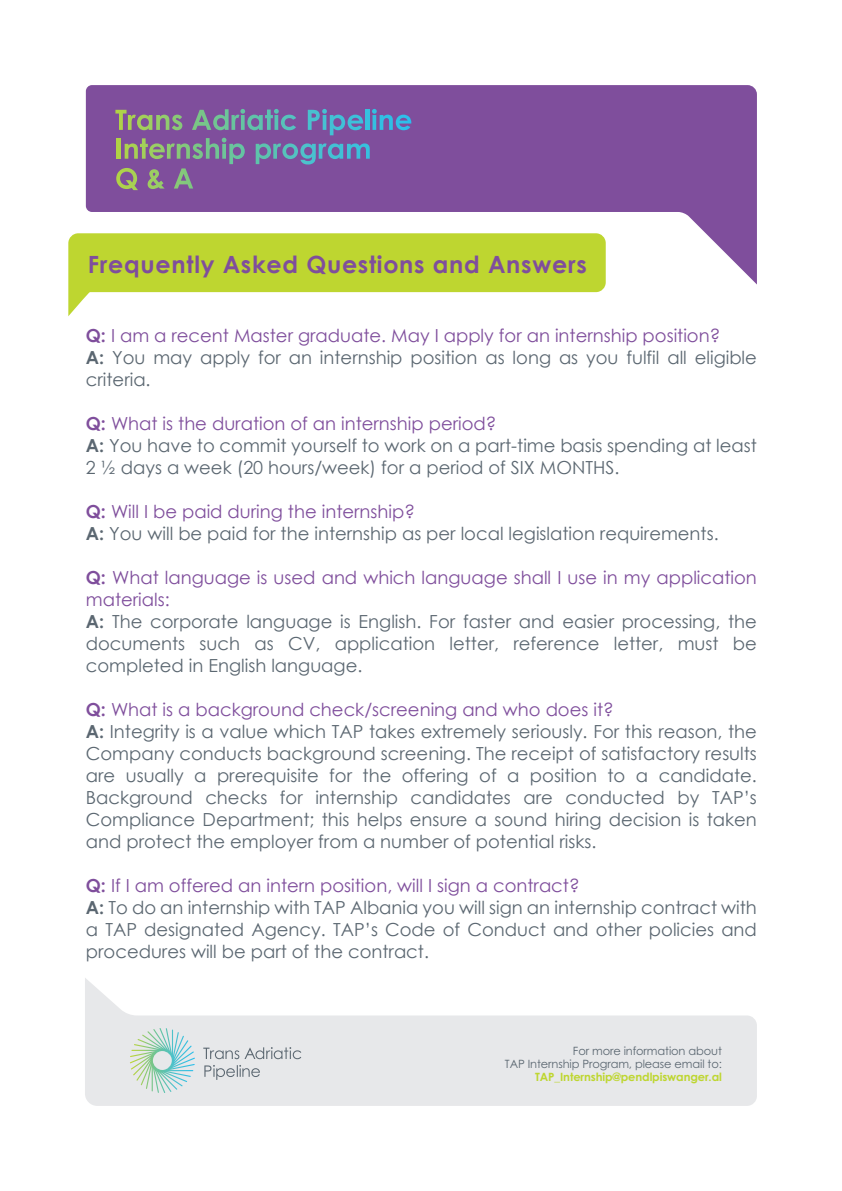
<style>
.page{position:relative;width:842px;height:1191px;background:#fff}
.page>*{position:absolute;margin:0;border:0;box-sizing:border-box;transform-origin:0 0}
.t1{font:700 23.8px "Century Gothic";letter-spacing:.03em;color:#7f4e9c}
.t2{font:18px/22px "Century Gothic";color:#5b6771}
.t3{font:11.4px/13.2px "Century Gothic Std";letter-spacing:-.01em;color:#5b6771;text-align:right}
.t4{font:700 11.4px "Century Gothic Std";letter-spacing:-.01em;color:#bed630}
.s1{font-weight:700;color:#7f4e9c}
.s2{color:#7f4e9c}
.s3{font-weight:700}
</style>
<div class="page">
<svg style="left:68px;top:233px;width:538px;height:83px"></svg>
<svg style="left:86px;top:85px;width:671px;height:199px;fill:#7f4e9c"></svg>
<svg style="left:85px;top:978px;width:672px;height:128px;fill:#e7e8ea"></svg>
<svg style="left:203px;top:1047px;width:98px;height:12px"></svg>
<svg style="left:204px;top:1065px;width:56px;height:15px"></svg>
<svg style="left:130px;top:1028px;width:65px;height:65px;background:#c6ded8"></svg>
<svg style="left:256px;top:143px;width:114px;height:21px;background:#697dae"></svg>
<svg style="left:115px;top:110px;width:67px;height:20px"></svg>
<svg style="left:192px;top:109px;width:104px;height:21px;background:#747f9e"></svg>
<svg style="left:308px;top:109px;width:55px;height:26px"></svg>
<hr style="left:366px;top:109px;width:3px;height:21px;background:#37c0de">
<svg style="left:372px;top:109px;width:39px;height:21px"></svg>
<svg style="left:116px;top:138px;width:129px;height:52px;background:#836e90"></svg>
<h1 class="t1" style="left:88px;top:246px;width:500px">Frequently Asked Questions and Answers</h1>
<p class="t2" style="left:86px;top:324px;width:673px"><span class="s1">Q:</span> <span class="s2">I am a recent Master graduate. May I apply for an internship position?<br></span><span class="s3">A:</span> You may apply for an internship position as long as you fulfil all eligible criteria.</p>
<p class="t2" style="left:86px;top:412px;width:672px"><span class="s1">Q:</span> <span class="s2">What is the duration of an internship period?<br></span><span class="s3">A:</span> You have to commit yourself to work on a part-time basis spending at least<br>2 ½ days a week (20 hours/week) for a period of SIX MONTHS.</p>
<p class="t2" style="left:86px;top:500px;width:634px"><span class="s1">Q:</span> <span class="s2">Will I be paid during the internship?<br></span><span class="s3">A:</span> You will be paid for the internship as per local legislation requirements.</p>
<p class="t2" style="left:86px;top:566px;width:673px"><span class="s1">Q:</span> <span class="s2">What language is used and which language shall I use in my application materials:<br></span><span class="s3">A:</span> The corporate language is English. For faster and easier processing, the documents such as CV, application letter, reference letter, must be completed in English language.</p>
<p class="t2" style="left:86px;top:698px;width:673px"><span class="s1">Q:</span> <span class="s2">What is a background check/screening and who does it?<br></span><span class="s3">A:</span> Integrity is a value which TAP takes extremely seriously. For this reason, the Company conducts background screening. The receipt of satisfactory results are usually a prerequisite for the offering of a position to a candidate.<br>Background checks for internship candidates are conducted by TAP’s Compliance Department; this helps ensure a sound hiring decision is taken and protect the employer from a number of potential risks.</p>
<p class="t2" style="left:86px;top:874px;width:673px"><span class="s1">Q:</span> <span class="s2">If I am offered an intern position, will I sign a contract?<br></span><span class="s3">A:</span> To do an internship with TAP Albania you will sign an internship contract with a TAP designated Agency. TAP’s Code of Conduct and other policies and procedures will be part of the contract.</p>
<p class="t3" style="left:505px;top:1044px;width:218px">For more information about<br>TAP Internship Program, please email to:</p>
<p class="t4" style="left:535px;top:1069px;width:188px">TAP_Internship@pendlpiswanger.al</p>
</div>
